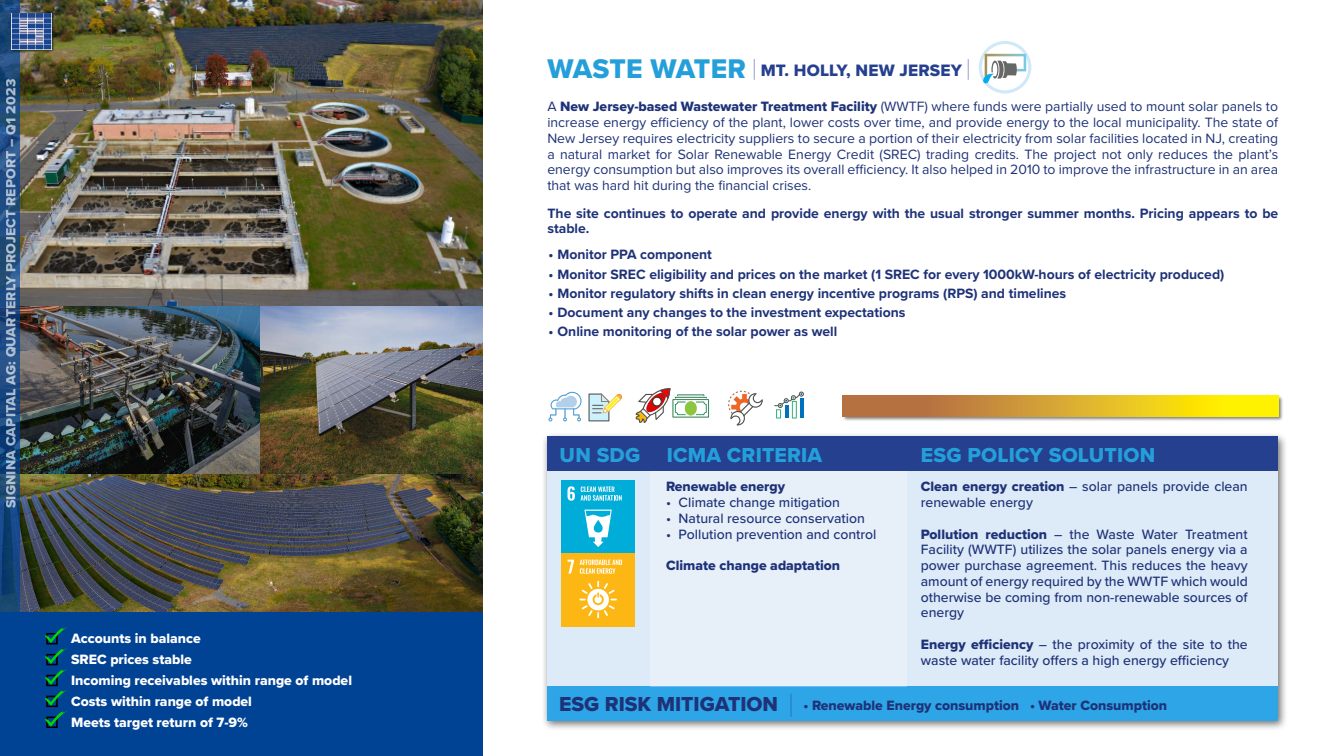
<style>
.page{position:relative;width:1344px;height:756px;background:#fff}
.page>*{position:absolute;margin:0;border:0;box-sizing:border-box;transform-origin:0 0}
.t1{font:28px "Proxima Nova Extrabld";letter-spacing:.005em;color:#249fda}
.t2{font:21px "Proxima Nova Extrabld";letter-spacing:.01em;color:#249fda}
.t3{font:21px "Proxima Nova Extrabld";color:#1e3278}
.t4{font:17.15px "Proxima Nova Extrabld";letter-spacing:.01em;color:#25408f}
.t5{font:14px/15.7px "Proxima Nova";color:#1e3278;text-align:justify}
.t6{font:500 14px/15.7px "Proxima Nova";color:#1e3278}
.t7{font:700 14px/15.7px "Proxima Nova";color:#1e3278}
.t8{font:14px/21px "Proxima Nova Extrabld";color:#fff}
.t9{font:14px "Proxima Nova Extrabld";color:#1e3278}
.s1{font-family:"Proxima Nova Extrabld"}
.s2{font-family:"Proxima Nova Extrabld";font-weight:400}
</style>
<div class="page">
<img style="left:20px;top:473px;width:463px;height:139px">
<div style="left:0;top:612px;width:483px;height:144px;background:#004294"></div>
<img style="left:20px;top:305px;width:463px;height:168px">
<img style="left:20px;top:0;width:463px;height:305px">
<div style="left:541px;top:432px;width:747px;height:300px;background:#000;opacity:.7"></div>
<div style="left:547px;top:436px;width:731px;height:285px;background:#ddeaf7"></div>
<div style="left:547px;top:687px;width:731px;height:34px;background:#2ea5e6"></div>
<div style="left:650px;top:439px;width:256px;height:248px;background:#e7f0f9"></div>
<div style="left:547px;top:436px;width:731px;height:35px;background:#25408f"></div>
<div style="left:562px;top:480px;width:73px;height:73px;background:#00add8"></div>
<svg style="left:567px;top:486px;width:8px;height:15px"></svg>
<svg style="left:581px;top:486px;width:41px;height:15px"></svg>
<svg style="left:584px;top:510px;width:28px;height:37px"></svg>
<div style="left:562px;top:553px;width:73px;height:73px;background:#fdb714"></div>
<svg style="left:568px;top:560px;width:6px;height:14px"></svg>
<svg style="left:580px;top:560px;width:42px;height:14px"></svg>
<svg style="left:579px;top:581px;width:38px;height:37px"></svg>
<svg style="left:791px;top:694px;width:1px;height:23px"></svg>
<svg style="left:754px;top:59px;width:1px;height:21px"></svg>
<svg style="left:968px;top:59px;width:1px;height:21px"></svg>
<div style="left:46px;top:717px;width:12px;height:11px;border:2px solid #000"></div>
<svg style="left:44px;top:627px;width:23px;height:100px"></svg>
<svg style="left:0;top:0;width:20px;height:612px"></svg>
<div style="left:10px;top:12px;width:45px;height:41px;background:#000;opacity:.75"></div>
<img style="left:12px;top:13px;width:39px;height:37px">
<div style="left:842px;top:395px;width:442px;height:27px;background:#000;opacity:.5"></div>
<svg style="left:842px;top:395px;width:436px;height:21px"></svg>
<svg style="left:728px;top:391px;width:35px;height:34px"></svg>
<svg style="left:774px;top:392px;width:30px;height:26px"></svg>
<svg style="left:636px;top:388px;width:73px;height:35px"></svg>
<svg style="left:549px;top:392px;width:32px;height:29px"></svg>
<svg style="left:589px;top:393px;width:33px;height:28px"></svg>
<div style="left:979px;top:41px;width:52px;height:52px;border:3px solid #d1e8f8;border-radius:50%"></div>
<svg style="left:981px;top:54px;width:45px;height:31px"></svg>
<p class="t8" style="left:0;top:508px;width:431px;rotate:-90deg">SIGNINA CAPITAL AG: QUARTERLY PROJECT REPORT – Q1 2023</p>
<p class="t8" style="left:71px;top:628px;width:282px">Accounts in balance<br>SREC prices stable<br>Incoming receivables within range of model<br>Costs within range of model<br>Meets target return of 7-9%</p>
<h1 class="t1" style="left:547px;top:48px;width:200px">WASTE WATER</h1>
<p class="t5" style="left:547px;top:99px;width:732px">A <span class="s1">New Jersey-based Wastewater Treatment Facility</span> (WWTF) where funds were partially used to mount solar panels to increase energy efficiency of the plant, lower costs over time, and provide energy to the local municipality. The state of New Jersey requires electricity suppliers to secure a portion of their electricity from solar facilities located in NJ, creating a natural market for Solar Renewable Energy Credit (SREC) trading credits. The project not only reduces the plant’s energy consumption but also improves its overall efficiency. It also helped in 2010 to improve the infrastructure in an area that was hard hit during the financial crises.</p>
<p class="t4" style="left:761px;top:57px;width:203px">MT. HOLLY, NEW JERSEY</p>
<p class="t7" style="left:547px;top:205px;width:732px">The site continues to operate and provide energy with the usual stronger summer months. Pricing appears to be stable.</p>
<p class="t7" style="left:548px;top:246px;width:165px">• Monitor PPA component</p>
<p class="t7" style="left:548px;top:266px;width:677px">• Monitor SREC eligibility and prices on the market (1 SREC for every 1000kW-hours of electricity produced)</p>
<p class="t7" style="left:548px;top:285px;width:519px">• Monitor regulatory shifts in clean energy incentive programs (RPS) and timelines</p>
<p class="t7" style="left:548px;top:304px;width:359px">• Document any changes to the investment expectations</p>
<p class="t7" style="left:548px;top:323px;width:290px">• Online monitoring of the solar power as well</p>
<h2 class="t2" style="left:560px;top:439px;width:82px">UN SDG</h2>
<h2 class="t2" style="left:667px;top:439px;width:157px">ICMA CRITERIA</h2>
<h2 class="t2" style="left:921px;top:439px;width:236px">ESG POLICY SOLUTION</h2>
<p class="t9" style="left:666px;top:476px;width:120px">Renewable energy</p>
<p class="t6" style="left:666px;top:494px;width:176px">• Climate change mitigation</p>
<p class="t6" style="left:666px;top:510px;width:200px">• Natural resource conservation</p>
<p class="t6" style="left:666px;top:525px;width:212px">• Pollution prevention and control</p>
<p class="t9" style="left:666px;top:555px;width:176px">Climate change adaptation</p>
<p class="t6" style="left:921px;top:478px;width:328px"><span class="s2">Clean energy creation</span> – solar panels provide clean renewable energy</p>
<p class="t6" style="left:921px;top:525px;width:328px;text-align:justify"><span class="s2">Pollution reduction</span> – the Waste Water Treatment Facility (WWTF) utilizes the solar panels energy via a power purchase agreement. This reduces the heavy amount of energy required by the WWTF which would otherwise be coming from non-renewable sources of energy</p>
<p class="t6" style="left:921px;top:636px;width:328px"><span class="s2">Energy efficiency</span> – the proximity of the site to the waste water facility offers a high energy efficiency</p>
<h2 class="t3" style="left:559px;top:689px;width:221px">ESG RISK MITIGATION</h2>
<p class="t9" style="left:803px;top:695px;width:365px">• Renewable Energy consumption • Water Consumption</p>
</div>
